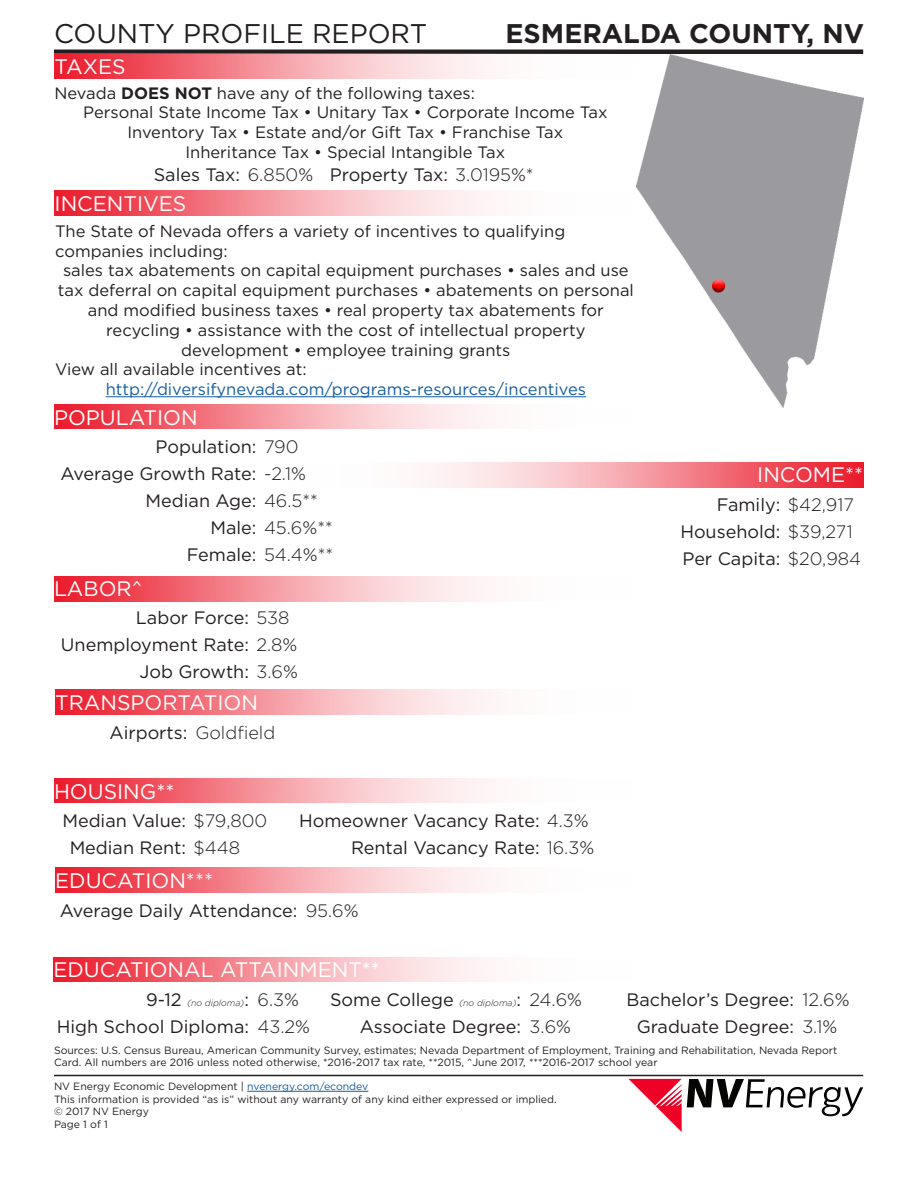
<style>
.page{position:relative;width:918px;height:1188px;background:#fff}
.page>*{position:absolute;margin:0;border:0;box-sizing:border-box;transform-origin:0 0}
.t1{font:27px "Gotham";color:#231f20}
.t2{font:700 27px "Gotham";color:#231f20}
.t3{font:21px "Gotham";color:#fff}
.t4{font:18px "Gotham";color:#231f20}
.t5{font:300 18px "Gotham";color:#231f20}
.t6{font:16.5px/19.8px "Gotham";color:#231f20;text-align:center}
.t7{font:16.5px "Gotham";color:#175d9e}
.t8{font:10.5px/12.6px "Gotham";color:#231f20}
.t9{font:italic 300 9px "Gotham";color:#231f20}
.s1{font-weight:700}
.s2{font-weight:300}
.s3{font-weight:400}
.s4{font-weight:400;font-style:normal;font-size:18px}
.s5{font-weight:300;font-style:italic;font-size:9px}
.s6{color:#175d9e}
</style>
<div class="page">
<svg style="left:629px;top:1079px;width:234px;height:53px"></svg>
<hr style="left:54px;top:1075px;width:809px;height:1px;background:#231f20">
<svg style="left:54px;top:50px;width:809px;height:4px;background:#352426"></svg>
<img style="left:54px;top:404px;width:434px;height:25px">
<hr style="left:247px;top:1091px;width:121px;height:1px;background:#175d9e">
<img style="left:636px;top:55px;width:227px;height:352px">
<img style="left:429px;top:463px;width:434px;height:25px">
<img style="left:54px;top:577px;width:434px;height:24px">
<img style="left:54px;top:778px;width:434px;height:25px">
<img style="left:55px;top:54px;width:582px;height:24px">
<img style="left:55px;top:191px;width:582px;height:25px">
<hr style="left:106px;top:396px;width:480px;height:1px;background:#175d9e">
<img style="left:55px;top:868px;width:435px;height:24px">
<img style="left:53px;top:957px;width:435px;height:25px">
<img style="left:55px;top:690px;width:435px;height:24px">
<p class="t1" style="left:54px;top:16px;width:375px">COUNTY PROFILE REPORT</p>
<p class="t2" style="left:506px;top:16px;width:360px">ESMERALDA COUNTY, NV</p>
<p class="t3" style="left:55px;top:53px;width:72px">TAXES</p>
<p class="t6" style="left:55px;top:82px;width:422px">Nevada <span class="s1">DOES NOT</span> have any of the following taxes:</p>
<p class="t6" style="left:83px;top:102px;width:526px">Personal State Income Tax • Unitary Tax • Corporate Income Tax</p>
<p class="t6" style="left:127px;top:122px;width:437px">Inventory Tax • Estate and/or Gift Tax • Franchise Tax</p>
<p class="t6" style="left:185px;top:142px;width:321px">Inheritance Tax • Special Intangible Tax</p>
<p class="t3" style="left:55px;top:191px;width:133px">INCENTIVES</p>
<p class="t6" style="left:55px;top:221px;width:512px">The State of Nevada offers a variety of incentives to qualifying</p>
<p class="t6" style="left:55px;top:240px;width:174px">companies including:</p>
<p class="t6" style="left:58px;top:260px;width:578px">sales tax abatements on capital equipment purchases • sales and use tax deferral on capital equipment purchases • abatements on personal and modified business taxes • real property tax abatements for</p>
<p class="t6" style="left:106px;top:320px;width:481px">recycling • assistance with the cost of intellectual property</p>
<p class="t6" style="left:181px;top:339px;width:331px">development • employee training grants</p>
<p class="t6" style="left:55px;top:359px;width:253px">View all available incentives at:</p>
<p class="t7" style="left:106px;top:379px;width:482px">http://diversifynevada.com/programs-resources/incentives</p>
<p class="t4" style="left:154px;top:163px;width:161px">Sales Tax: <span class="s2">6.850%</span></p>
<p class="t4" style="left:330px;top:163px;width:205px">Property Tax: <span class="s2">3.0195%*</span></p>
<p class="t3" style="left:54px;top:404px;width:145px">POPULATION</p>
<p class="t4" style="left:156px;top:436px;width:145px">Population: <span class="s2">790</span></p>
<p class="t4" style="left:60px;top:463px;width:247px">Average Growth Rate: <span class="s2">-2.1%</span></p>
<p class="t4" style="left:146px;top:490px;width:174px">Median Age: <span class="s2">46.5**</span></p>
<p class="t5" style="left:210px;top:517px;width:124px"><span class="s3">Male:</span> 45.6%**</p>
<p class="t4" style="left:187px;top:544px;width:148px">Female: <span class="s2">54.4%**</span></p>
<p class="t3" style="left:54px;top:576px;width:90px">LABOR^</p>
<p class="t4" style="left:136px;top:606px;width:155px">Labor Force: <span class="s2">538</span></p>
<p class="t4" style="left:61px;top:633px;width:238px">Unemployment Rate: <span class="s2">2.8%</span></p>
<p class="t4" style="left:139px;top:660px;width:160px">Job Growth: <span class="s2">3.6%</span></p>
<p class="t3" style="left:55px;top:689px;width:204px">TRANSPORTATION</p>
<p class="t4" style="left:110px;top:721px;width:167px">Airports: <span class="s2">Goldfield</span></p>
<p class="t3" style="left:54px;top:778px;width:122px">HOUSING**</p>
<p class="t4" style="left:62px;top:809px;width:207px">Median Value: <span class="s2">$79,800</span></p>
<p class="t4" style="left:70px;top:836px;width:172px">Median Rent: <span class="s2">$448</span></p>
<p class="t4" style="left:299px;top:809px;width:291px">Homeowner Vacancy Rate: <span class="s2">4.3%</span></p>
<p class="t4" style="left:351px;top:836px;width:245px">Rental Vacancy Rate: <span class="s2">16.3%</span></p>
<p class="t3" style="left:55px;top:867px;width:159px">EDUCATION***</p>
<p class="t4" style="left:60px;top:899px;width:239px">Average Daily Attendance:</p>
<p class="t5" style="left:306px;top:899px;width:54px">95.6%</p>
<p class="t3" style="left:53px;top:956px;width:328px">EDUCATIONAL ATTAINMENT**</p>
<p class="t9" style="left:146px;top:997px;width:104px"><span class="s4">9-12</span> (no diploma)<span class="s4">:</span></p>
<p class="t4" style="left:57px;top:1015px;width:194px">High School Diploma:</p>
<p class="t4" style="left:330px;top:988px;width:193px">Some College <span class="s5">(no diploma)</span>:</p>
<p class="t4" style="left:360px;top:1015px;width:163px">Associate Degree:</p>
<p class="t5" style="left:257px;top:988px;width:43px">6.3%</p>
<p class="t5" style="left:257px;top:1015px;width:54px">43.2%</p>
<p class="t5" style="left:530px;top:988px;width:54px">24.6%</p>
<p class="t5" style="left:530px;top:1015px;width:43px">3.6%</p>
<p class="t3" style="left:757px;top:461px;width:107px">INCOME**</p>
<p class="t4" style="left:717px;top:493px;width:139px">Family: <span class="s2">$42,917</span></p>
<p class="t4" style="left:680px;top:520px;width:174px">Household: <span class="s2">$39,271</span></p>
<p class="t4" style="left:682px;top:547px;width:180px">Per Capita: <span class="s2">$20,984</span></p>
<p class="t4" style="left:626px;top:988px;width:169px">Bachelor’s Degree:</p>
<p class="t4" style="left:637px;top:1015px;width:159px">Graduate Degree:</p>
<p class="t5" style="left:802px;top:988px;width:49px">12.6%</p>
<p class="t5" style="left:802px;top:1015px;width:37px">3.1%</p>
<p class="t8" style="left:54px;top:1044px;width:785px">Sources: U.S. Census Bureau, American Community Survey, estimates; Nevada Department of Employment, Training and Rehabilitation, Nevada Report<br>Card. All numbers are 2016 unless noted otherwise, *2016-2017 tax rate, **2015, ^June 2017, ***2016-2017 school year</p>
<p class="t8" style="left:54px;top:1080px;width:316px">NV Energy Economic Development | <span class="s6">nvenergy.com/econdev</span></p>
<p class="t8" style="left:54px;top:1093px;width:504px">This information is provided “as is” without any warranty of any kind either expressed or implied.</p>
<p class="t8" style="left:54px;top:1105px;width:97px">© 2017 NV Energy</p>
<p class="t8" style="left:54px;top:1118px;width:55px">Page 1 of 1</p>
</div>
